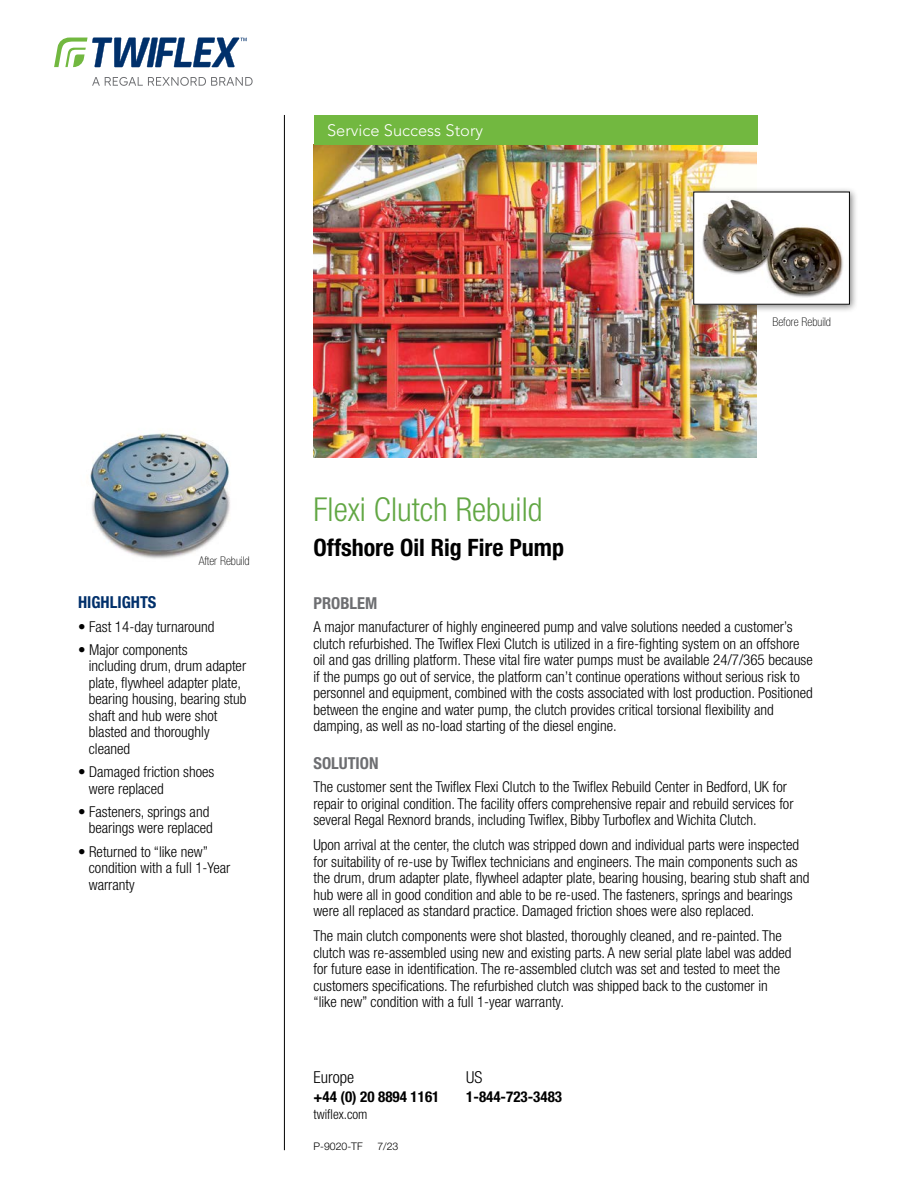
<style>
.page{position:relative;width:918px;height:1188px;background:#fff}
.page>*{position:absolute;margin:0;border:0;box-sizing:border-box;transform-origin:0 0}
.t1{font:300 condensed 33px "Helvetica Neue LT Std";color:#62a744}
.Sub-Head{font:700 condensed 24px "Helvetica Neue LT Std";color:#000}
.t2{font:300 16.5px "Avenir LT Std";color:#fff}
.Body_Header{font:700 condensed 16.5px "Helvetica Neue LT Std";color:#6d6e71}
.Highlights_Header{font:700 condensed 16.5px "Helvetica Neue LT Std";color:#00306b}
.t3{font:300 condensed 16.5px "Helvetica Neue LT Std";color:#000}
.Solution_Copy{font:300 condensed 15px/16.5px "Helvetica Neue LT Std";color:#000}
.Problem_Copy{font:300 condensed 15px/16.5px "Helvetica Neue LT Std";color:#000}
.Bullet_Copy{font:300 condensed 15px/16.5px "Helvetica Neue LT Std";color:#000}
.t4{font:700 condensed 15px "Helvetica Neue LT Std";color:#000}
.t5{font:300 condensed 13.5px "Helvetica Neue LT Std";color:#000}
.t6{font:100 condensed 12px "Helvetica Neue LT Std";color:#000}
.t7{font:300 10.5px "Helvetica Neue LT Std";color:#000}
</style>
<div class="page">
<img style="left:90px;top:433px;width:140px;height:126px">
<img style="left:314px;top:144px;width:443px;height:313px">
<div style="left:314px;top:115px;width:443px;height:29px;background:#72b840"></div>
<hr style="left:284px;top:115px;width:1px;height:1035px;background:#000">
<svg style="left:92px;top:77px;width:161px;height:9px"></svg>
<svg style="left:54px;top:38px;width:193px;height:29px"></svg>
<div style="left:688px;top:187px;width:171px;height:127px;background:#000;opacity:.5"></div>
<img style="left:696px;top:194px;width:152px;height:108px">
<p class="t2" style="left:327px;top:121px;width:158px">Service Success Story</p>
<p class="t6" style="left:772px;top:315px;width:60px">Before Rebuild</p>
<p class="Highlights_Header" style="left:78px;top:592px;width:80px">HIGHLIGHTS</p>
<p class="t6" style="left:199px;top:554px;width:52px">After Rebuild</p>
<p class="Bullet_Copy" style="left:78px;top:618px;width:138px">• Fast 14-day turnaround</p>
<p class="Bullet_Copy" style="left:89px;top:641px;width:159px;text-indent:-11px">• Major components<br>including drum, drum adapter plate, flywheel adapter plate, bearing housing, bearing stub shaft and hub were shot blasted and thoroughly cleaned</p>
<p class="Bullet_Copy" style="left:89px;top:764px;width:127px;text-indent:-11px">• Damaged friction shoes were replaced</p>
<p class="Bullet_Copy" style="left:78px;top:803px;width:136px;text-align:right">• Fasteners, springs and bearings were replaced</p>
<p class="Bullet_Copy" style="left:89px;top:843px;width:143px;text-indent:-11px">• Returned to “like new” condition with a full 1-Year warranty</p>
<p class="t1" style="left:314px;top:490px;width:230px">Flexi Clutch Rebuild</p>
<p class="Sub-Head" style="left:314px;top:533px;width:252px">Offshore Oil Rig Fire Pump</p>
<p class="Body_Header" style="left:313px;top:593px;width:65px">PROBLEM</p>
<p class="Problem_Copy" style="left:313px;top:618px;width:501px">A major manufacturer of highly engineered pump and valve solutions needed a customer’s clutch refurbished. The Twiflex Flexi Clutch is utilized in a fire-fighting system on an offshore oil and gas drilling platform. These vital fire water pumps must be available 24/7/365 because if the pumps go out of service, the platform can’t continue operations without serious risk to personnel and equipment, combined with the costs associated with lost production. Positioned between the engine and water pump, the clutch provides critical torsional flexibility and damping, as well as no-load starting of the diesel engine.</p>
<p class="Body_Header" style="left:313px;top:753px;width:67px">SOLUTION</p>
<p class="Solution_Copy" style="left:313px;top:778px;width:482px">The customer sent the Twiflex Flexi Clutch to the Twiflex Rebuild Center in Bedford, UK for repair to original condition. The facility offers comprehensive repair and rebuild services for several Regal Rexnord brands, including Twiflex, Bibby Turboflex and Wichita Clutch.</p>
<p class="Solution_Copy" style="left:313px;top:837px;width:497px">Upon arrival at the center, the clutch was stripped down and individual parts were inspected for suitability of re-use by Twiflex technicians and engineers. The main components such as the drum, drum adapter plate, flywheel adapter plate, bearing housing, bearing stub shaft and hub were all in good condition and able to be re-used. The fasteners, springs and bearings were all replaced as standard practice. Damaged friction shoes were also replaced.</p>
<p class="Solution_Copy" style="left:313px;top:928px;width:480px">The main clutch components were shot blasted, thoroughly cleaned, and re-painted. The clutch was re-assembled using new and existing parts. A new serial plate label was added for future ease in identification. The re-assembled clutch was set and tested to meet the customers specifications. The refurbished clutch was shipped back to the customer in “like new” condition with a full 1-year warranty.</p>
<p class="t3" style="left:314px;top:1067px;width:42px">Europe</p>
<p class="t4" style="left:314px;top:1088px;width:127px">+44 (0) 20 8894 1161</p>
<p class="t5" style="left:314px;top:1106px;width:55px">twiflex.com</p>
<p class="t7" style="left:314px;top:1140px;width:51px">P-9020-TF</p>
<p class="t7" style="left:377px;top:1140px;width:23px">7/23</p>
<p class="t3" style="left:466px;top:1067px;width:18px">US</p>
<p class="t4" style="left:466px;top:1088px;width:97px">1-844-723-3483</p>
</div>
